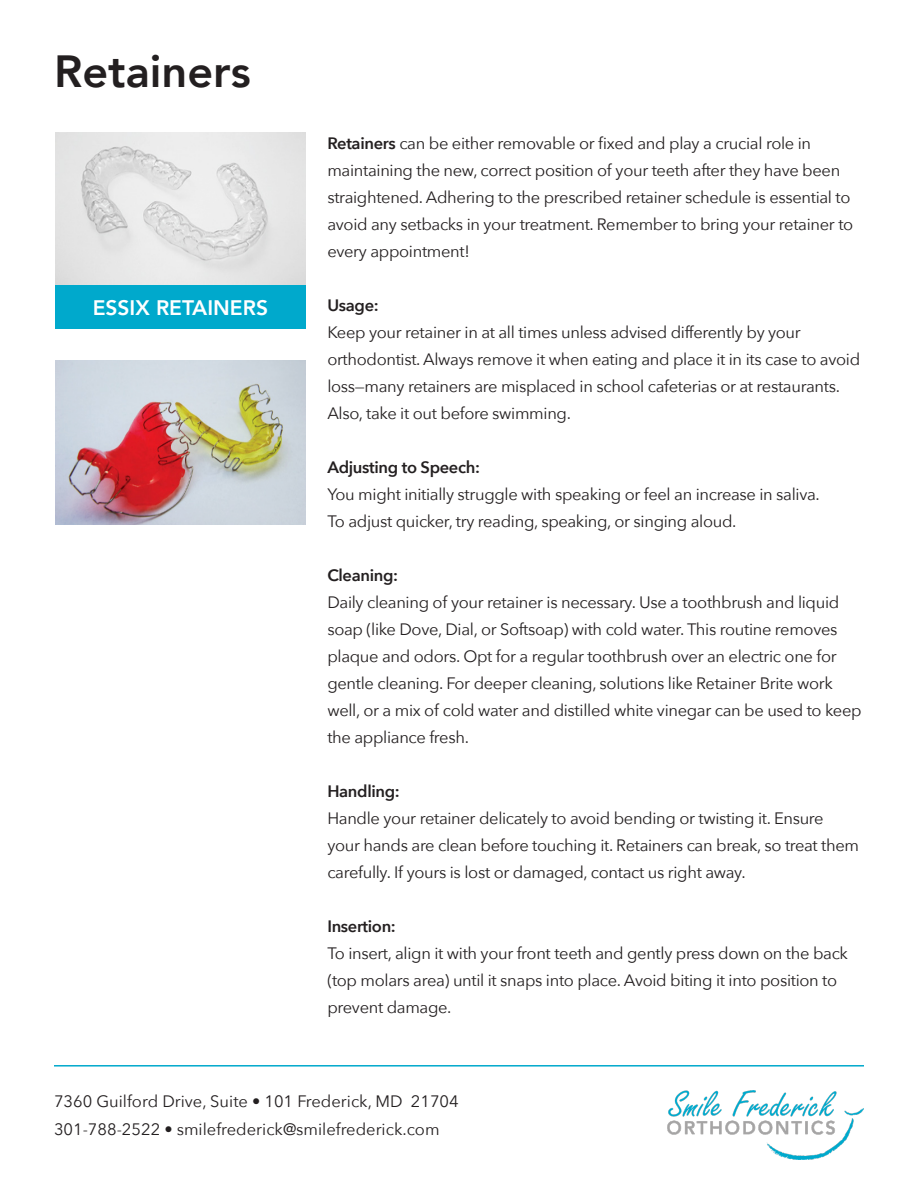
<style>
.page{position:relative;width:918px;height:1188px;background:#fff}
.page>*{position:absolute;margin:0;border:0;box-sizing:border-box;transform-origin:0 0}
.t1{font:800 45px "Avenir";color:#231f20}
.t2{font:800 21px "Avenir";color:#fff}
.t3{font:16.5px/27px "Avenir Next";letter-spacing:-.02em;color:#231f20}
.t4{font:16.5px "Avenir Next";color:#231f20}
.t5{font:600 16.5px "Avenir Next";letter-spacing:-.02em;color:#231f20}
.s1{font-weight:600}
</style>
<div class="page">
<img style="left:668px;top:1090px;width:196px;height:69px">
<hr style="left:54px;top:1065px;width:810px;height:2px;background:#00a9cc">
<img style="left:55px;top:133px;width:250px;height:153px">
<img style="left:55px;top:361px;width:250px;height:163px">
<div style="left:55px;top:286px;width:251px;height:43px;background:#00a9cc"></div>
<p class="t1" style="left:54px;top:36px;width:198px">Retainers</p>
<p class="t2" style="left:93px;top:291px;width:177px">ESSIX RETAINERS</p>
<p class="t3" style="left:327px;top:129px;width:527px"><span class="s1">Retainers</span> can be either removable or fixed and play a crucial role in maintaining the new, correct position of your teeth after they have been straightened. Adhering to the prescribed retainer schedule is essential to avoid any setbacks in your treatment. Remember to bring your retainer to every appointment!</p>
<p class="t5" style="left:327px;top:291px;width:53px">Usage:</p>
<p class="t3" style="left:327px;top:318px;width:534px">Keep your retainer in at all times unless advised differently by your orthodontist. Always remove it when eating and place it in its case to avoid loss—many retainers are misplaced in school cafeterias or at restaurants.<br>Also, take it out before swimming.</p>
<p class="t5" style="left:327px;top:453px;width:154px">Adjusting to Speech:</p>
<p class="t3" style="left:327px;top:480px;width:494px">You might initially struggle with speaking or feel an increase in saliva.<br>To adjust quicker, try reading, speaking, or singing aloud.</p>
<p class="t5" style="left:327px;top:561px;width:72px">Cleaning:</p>
<p class="t3" style="left:327px;top:588px;width:536px">Daily cleaning of your retainer is necessary. Use a toothbrush and liquid soap (like Dove, Dial, or Softsoap) with cold water. This routine removes plaque and odors. Opt for a regular toothbrush over an electric one for gentle cleaning. For deeper cleaning, solutions like Retainer Brite work well, or a mix of cold water and distilled white vinegar can be used to keep the appliance fresh.</p>
<p class="t5" style="left:327px;top:777px;width:74px">Handling:</p>
<p class="t3" style="left:327px;top:804px;width:533px">Handle your retainer delicately to avoid bending or twisting it. Ensure your hands are clean before touching it. Retainers can break, so treat them carefully. If yours is lost or damaged, contact us right away.</p>
<p class="t5" style="left:327px;top:912px;width:70px">Insertion:</p>
<p class="t3" style="left:327px;top:939px;width:522px">To insert, align it with your front teeth and gently press down on the back (top molars area) until it snaps into place. Avoid biting it into position to prevent damage.</p>
<p class="t4" style="left:54px;top:1087px;width:406px">7360 Guilford Drive, Suite • 101 Frederick, MD 21704</p>
<p class="t4" style="left:54px;top:1115px;width:387px">301-788-2522 • smilefrederick@smilefrederick.com</p>
</div>
